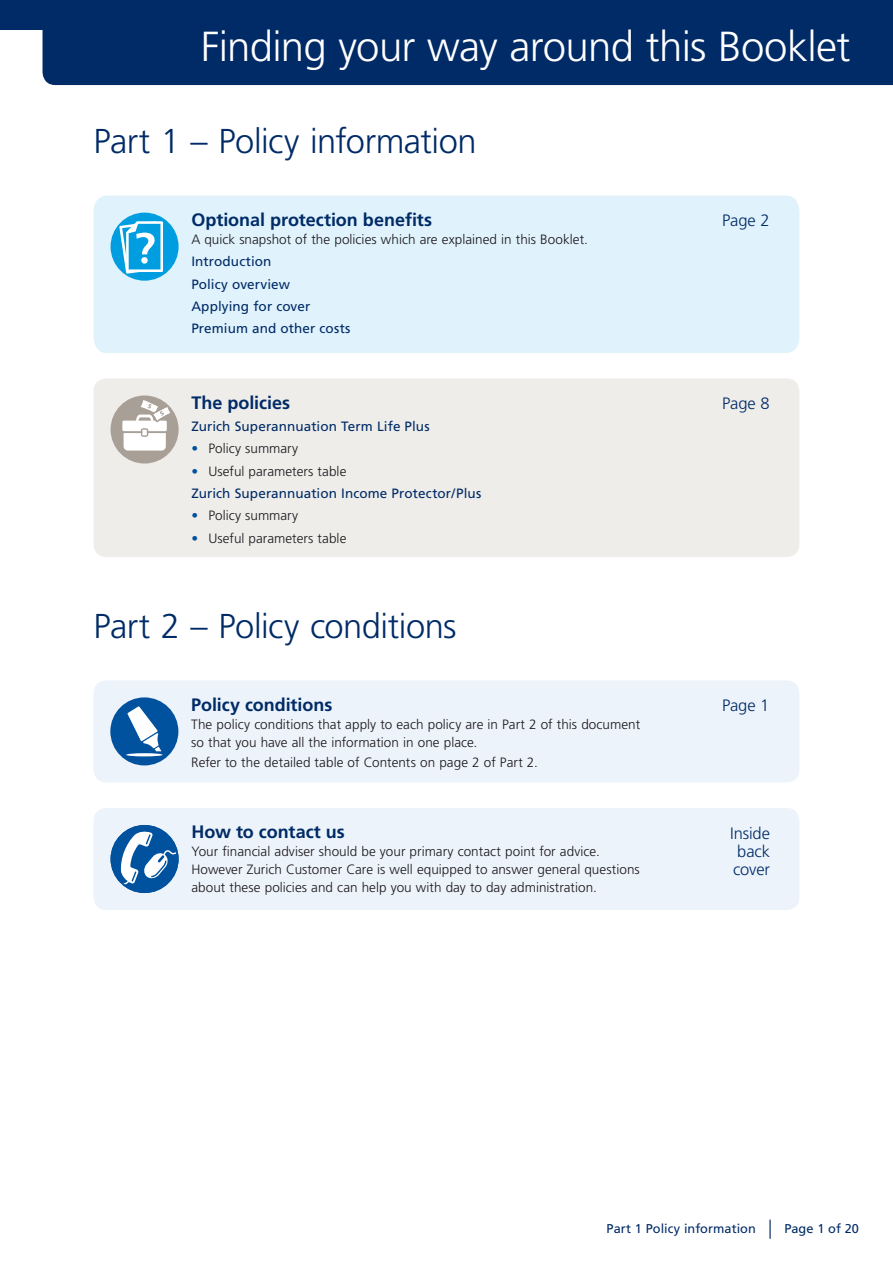
<style>
.page{position:relative;width:893px;height:1263px;background:#fff}
.page>*{position:absolute;margin:0;border:0;box-sizing:border-box;transform-origin:0 0}
.Section_Title{font:300 42px "Frutiger";letter-spacing:-.015em;color:#fff}
.Head_1_-_ZB2{font:300 34.5px "Frutiger";letter-spacing:-.015em;color:#002b67}
.Head_2{font:700 18px "Frutiger";color:#002b67}
.Head_2-2{font:300 16.5px/18px "Frutiger";letter-spacing:-.005em;color:#002b67;text-align:justify}
.BODY{font:300 13.5px/18px "Frutiger";letter-spacing:.005em;color:#1a171c}
.BODY-2{font:13.5px "Frutiger";letter-spacing:.005em;color:#002b67}
.Bullet_-_ZB1{font:300 13.5px "Frutiger";color:#1a171c}
.t1{font:12.75px "Frutiger";letter-spacing:.005em;color:#002b67}
.s1{color:#00519e}
.s2{font-weight:700;color:#00519e}
.s3{font-size:19.2px}
</style>
<div class="page">
<div style="left:0;top:0;width:893px;height:30px;background:#002b67"></div>
<div style="left:94px;top:378px;width:705px;height:179px;background:#efedea;border-radius:13px"></div>
<div style="left:111px;top:395px;width:68px;height:68px;background:#a89f97;border-radius:50%"></div>
<div style="left:124px;top:421px;width:42px;height:29px;background:#fff;border-radius:4px"></div>
<svg style="left:120px;top:400px;width:52px;height:37px"></svg>
<div style="left:94px;top:196px;width:705px;height:157px;background:#e0f2fb"></div>
<div style="left:111px;top:213px;width:68px;height:68px;background:#009ee0;border-radius:50%"></div>
<svg style="left:119px;top:221px;width:44px;height:53px"></svg>
<div style="left:43px;top:30px;width:850px;height:55px;background:#002b67"></div>
<div style="left:94px;top:680px;width:705px;height:102px;background:#edf3fa;border-radius:13px"></div>
<div style="left:110px;top:697px;width:68px;height:68px;background:#00519e;border-radius:50%"></div>
<hr style="left:126px;top:753px;width:37px;height:3px;background:#fff;border-radius:50%">
<svg style="left:127px;top:706px;width:34px;height:45px"></svg>
<div style="left:94px;top:808px;width:705px;height:102px;background:#edf3fa;border-radius:13px"></div>
<svg style="left:111px;top:825px;width:68px;height:68px"></svg>
<p class="Section_Title" style="left:201px;top:23px;width:651px">Finding your way around this Booklet</p>
<p class="Head_1_-_ZB2" style="left:94px;top:122px;width:385px">Part 1 – Policy information</p>
<p class="Head_2" style="left:191px;top:209px;width:242px">Optional protection benefits</p>
<p class="Head_2-2" style="left:722px;top:212px;width:49px">Page 2</p>
<p class="BODY" style="left:191px;top:231px;width:398px">A quick snapshot of the policies which are explained in this Booklet.</p>
<p class="BODY-2" style="left:191px;top:254px;width:82px">Introduction</p>
<p class="BODY-2" style="left:191px;top:276px;width:100px">Policy overview</p>
<p class="BODY-2" style="left:191px;top:298px;width:120px">Applying for cover</p>
<p class="BODY-2" style="left:191px;top:320px;width:161px">Premium and other costs</p>
<p class="Head_2" style="left:191px;top:392px;width:100px">The policies</p>
<p class="Head_2-2" style="left:722px;top:394px;width:49px">Page 8</p>
<p class="BODY-2" style="left:191px;top:419px;width:240px">Zurich Superannuation Term Life Plus</p>
<p class="Bullet_-_ZB1" style="left:191px;top:441px;width:108px"><span class="s1">•</span> Policy summary</p>
<p class="Bullet_-_ZB1" style="left:191px;top:463px;width:157px"><span class="s2">•</span> Useful parameters table</p>
<p class="BODY-2" style="left:191px;top:485px;width:291px">Zurich Superannuation Income Protector/Plus</p>
<p class="Bullet_-_ZB1" style="left:191px;top:508px;width:108px"><span class="s1">•</span> Policy summary</p>
<p class="Bullet_-_ZB1" style="left:191px;top:530px;width:157px"><span class="s2">•</span> Useful parameters table</p>
<p class="Head_1_-_ZB2" style="left:94px;top:607px;width:365px">Part 2 – Policy conditions</p>
<p class="Head_2" style="left:191px;top:694px;width:143px">Policy conditions</p>
<p class="Head_2-2" style="left:722px;top:696px;width:49px">Page 1</p>
<p class="BODY" style="left:191px;top:715px;width:450px">The policy conditions that apply to each policy are in Part 2 of this document so that you have all the information in one place.</p>
<p class="BODY" style="left:191px;top:753px;width:348px">Refer to the detailed table of Contents on page 2 of Part 2.</p>
<p class="Head_2" style="left:191px;top:822px;width:155px">How to contact us</p>
<p class="BODY" style="left:191px;top:843px;width:450px">Your financial adviser should be your primary contact point for advice.<br>However Zurich Customer Care is well equipped to answer general questions about these policies and can help you with day to day administration.</p>
<p class="Head_2-2" style="left:730px;top:824px;width:41px">Inside back cover</p>
<p class="t1" style="left:607px;top:1221px;width:254px">Part 1 Policy information <span class="s3">|</span> Page 1 of 20</p>
</div>
